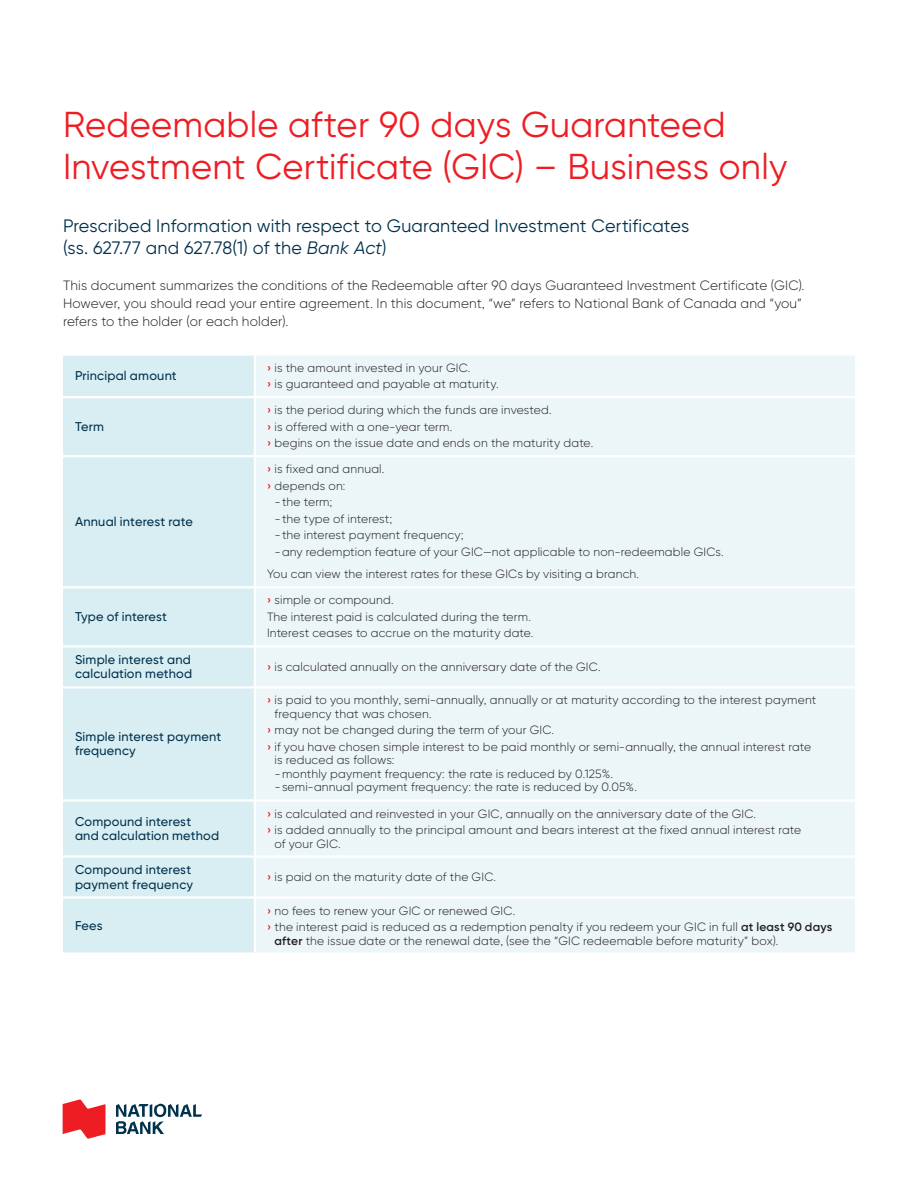
<style>
.page{position:relative;width:918px;height:1188px;background:#fff}
.page>*{position:absolute;margin:0;border:0;box-sizing:border-box;transform-origin:0 0}
.FEUILLET_TITRE_NIVEA{font:36px/42px "Gilroy BN";letter-spacing:.005em;color:#ee1d23}
.INTRODUCTION_4x9{font:18px/22.5px "Gilroy BN";letter-spacing:.005em;color:#00314d}
.TEXTE_COURANT_BN{font:300 13.5px/18px "Gilroy BN";letter-spacing:.01em;color:#231f20}
.TEXTE_CATÉGORIE{font:500 12.75px/14.2px "Gilroy BN";letter-spacing:.015em;color:#00314d}
.TEXTE_CORPS_GAUCHE{font:300 12px/13.5px "Gilroy BN";letter-spacing:.015em;color:#231f20}
.s1{font-style:italic}
.s2{font-weight:600;color:#ee1d23}
.s3{font-weight:600}
</style>
<div class="page">
<div style="left:63px;top:356px;width:191px;height:596px;background:#d9eef3"></div>
<div style="left:256px;top:356px;width:599px;height:596px;background:#ecf6f9"></div>
<hr style="left:63px;top:396px;width:192px;height:2px;background:#fff">
<hr style="left:255px;top:396px;width:600px;height:2px;background:#fff">
<hr style="left:63px;top:455px;width:192px;height:2px;background:#fff">
<hr style="left:255px;top:455px;width:600px;height:2px;background:#fff">
<hr style="left:63px;top:586px;width:192px;height:2px;background:#fff">
<hr style="left:255px;top:586px;width:600px;height:2px;background:#fff">
<hr style="left:63px;top:645px;width:192px;height:3px;background:#fff">
<hr style="left:255px;top:645px;width:600px;height:3px;background:#fff">
<hr style="left:63px;top:686px;width:192px;height:2px;background:#fff">
<hr style="left:255px;top:686px;width:600px;height:2px;background:#fff">
<hr style="left:63px;top:799px;width:192px;height:3px;background:#fff">
<hr style="left:255px;top:799px;width:600px;height:3px;background:#fff">
<hr style="left:63px;top:855px;width:192px;height:3px;background:#fff">
<hr style="left:255px;top:855px;width:600px;height:3px;background:#fff">
<hr style="left:63px;top:896px;width:192px;height:3px;background:#fff">
<hr style="left:255px;top:896px;width:600px;height:3px;background:#fff">
<svg style="left:63px;top:1099px;width:42px;height:40px"></svg>
<svg style="left:116px;top:1104px;width:86px;height:30px"></svg>
<p class="FEUILLET_TITRE_NIVEA" style="left:63px;top:103px;width:726px">Redeemable after 90 days Guaranteed<br>Investment Certificate (GIC) – Business only</p>
<p class="INTRODUCTION_4x9" style="left:63px;top:214px;width:628px">Prescribed Information with respect to Guaranteed Investment Certificates (ss. 627.77 and 627.78(1) of the <span class="s1">Bank Act</span>)</p>
<p class="TEXTE_COURANT_BN" style="left:63px;top:277px;width:743px">This document summarizes the conditions of the Redeemable after 90 days Guaranteed Investment Certificate (GIC).<br>However, you should read your entire agreement. In this document, “we” refers to National Bank of Canada and “you” refers to the holder (or each holder).</p>
<p class="TEXTE_CATÉGORIE" style="left:75px;top:368px;width:103px">Principal amount</p>
<p class="TEXTE_CATÉGORIE" style="left:75px;top:419px;width:30px">Term</p>
<p class="TEXTE_CATÉGORIE" style="left:75px;top:514px;width:120px">Annual interest rate</p>
<p class="TEXTE_CATÉGORIE" style="left:75px;top:610px;width:94px">Type of interest</p>
<p class="TEXTE_CORPS_GAUCHE" style="left:267px;top:361px;width:205px"><span class="s2">›</span> is the amount invested in your GIC.</p>
<p class="TEXTE_CORPS_GAUCHE" style="left:267px;top:377px;width:233px"><span class="s2">›</span> is guaranteed and payable at maturity.</p>
<p class="TEXTE_CORPS_GAUCHE" style="left:267px;top:403px;width:286px"><span class="s2">›</span> is the period during which the funds are invested.</p>
<p class="TEXTE_CORPS_GAUCHE" style="left:267px;top:420px;width:187px"><span class="s2">›</span> is offered with a one-year term.</p>
<p class="TEXTE_CORPS_GAUCHE" style="left:267px;top:436px;width:328px"><span class="s2">›</span> begins on the issue date and ends on the maturity date.</p>
<p class="TEXTE_CORPS_GAUCHE" style="left:267px;top:462px;width:119px"><span class="s2">›</span> is fixed and annual.</p>
<p class="TEXTE_CORPS_GAUCHE" style="left:267px;top:479px;width:80px"><span class="s2">›</span> depends on:</p>
<p class="TEXTE_CORPS_GAUCHE" style="left:274px;top:495px;width:59px">-the term;</p>
<p class="TEXTE_CORPS_GAUCHE" style="left:274px;top:512px;width:119px">-the type of interest;</p>
<p class="TEXTE_CORPS_GAUCHE" style="left:274px;top:528px;width:191px">-the interest payment frequency;</p>
<p class="TEXTE_CORPS_GAUCHE" style="left:274px;top:545px;width:451px">-any redemption feature of your GIC—not applicable to non-redeemable GICs.</p>
<p class="TEXTE_CORPS_GAUCHE" style="left:267px;top:567px;width:374px">You can view the interest rates for these GICs by visiting a branch.</p>
<p class="TEXTE_CORPS_GAUCHE" style="left:267px;top:593px;width:128px"><span class="s2">›</span> simple or compound.</p>
<p class="TEXTE_CORPS_GAUCHE" style="left:267px;top:610px;width:265px">The interest paid is calculated during the term.</p>
<p class="TEXTE_CORPS_GAUCHE" style="left:267px;top:626px;width:268px">Interest ceases to accrue on the maturity date.</p>
<p class="TEXTE_CATÉGORIE" style="left:75px;top:652px;width:119px">Simple interest and calculation method</p>
<p class="TEXTE_CORPS_GAUCHE" style="left:267px;top:660px;width:335px"><span class="s2">›</span> is calculated annually on the anniversary date of the GIC.</p>
<p class="TEXTE_CATÉGORIE" style="left:75px;top:729px;width:148px">Simple interest payment frequency</p>
<p class="TEXTE_CATÉGORIE" style="left:75px;top:814px;width:146px">Compound interest<br>and calculation method</p>
<p class="TEXTE_CORPS_GAUCHE" style="left:274px;top:693px;width:543px;text-indent:-8px"><span class="s2">›</span> is paid to you monthly, semi-annually, annually or at maturity according to the interest payment frequency that was chosen.</p>
<p class="TEXTE_CORPS_GAUCHE" style="left:267px;top:723px;width:289px"><span class="s2">›</span> may not be changed during the term of your GIC.</p>
<p class="TEXTE_CORPS_GAUCHE" style="left:274px;top:740px;width:538px;text-indent:-8px"><span class="s2">›</span> if you have chosen simple interest to be paid monthly or semi-annually, the annual interest rate is reduced as follows:</p>
<p class="TEXTE_CORPS_GAUCHE" style="left:274px;top:767px;width:340px">-monthly payment frequency: the rate is reduced by 0.125%.</p>
<p class="TEXTE_CORPS_GAUCHE" style="left:274px;top:780px;width:364px">-semi-annual payment frequency: the rate is reduced by 0.05%.</p>
<p class="TEXTE_CORPS_GAUCHE" style="left:267px;top:807px;width:491px"><span class="s2">›</span> is calculated and reinvested in your GIC, annually on the anniversary date of the GIC.</p>
<p class="TEXTE_CORPS_GAUCHE" style="left:274px;top:823px;width:528px;text-indent:-8px"><span class="s2">›</span> is added annually to the principal amount and bears interest at the fixed annual interest rate of your GIC.</p>
<p class="TEXTE_CATÉGORIE" style="left:75px;top:863px;width:120px">Compound interest payment frequency</p>
<p class="TEXTE_CORPS_GAUCHE" style="left:267px;top:870px;width:231px"><span class="s2">›</span> is paid on the maturity date of the GIC.</p>
<p class="TEXTE_CATÉGORIE" style="left:75px;top:918px;width:29px">Fees</p>
<p class="TEXTE_CORPS_GAUCHE" style="left:267px;top:904px;width:250px"><span class="s2">›</span> no fees to renew your GIC or renewed GIC.</p>
<p class="TEXTE_CORPS_GAUCHE" style="left:274px;top:920px;width:559px;text-indent:-8px"><span class="s2">›</span> the interest paid is reduced as a redemption penalty if you redeem your GIC in full <span class="s3">at least 90 days after</span> the issue date or the renewal date, (see the “GIC redeemable before maturity” box).</p>
</div>
